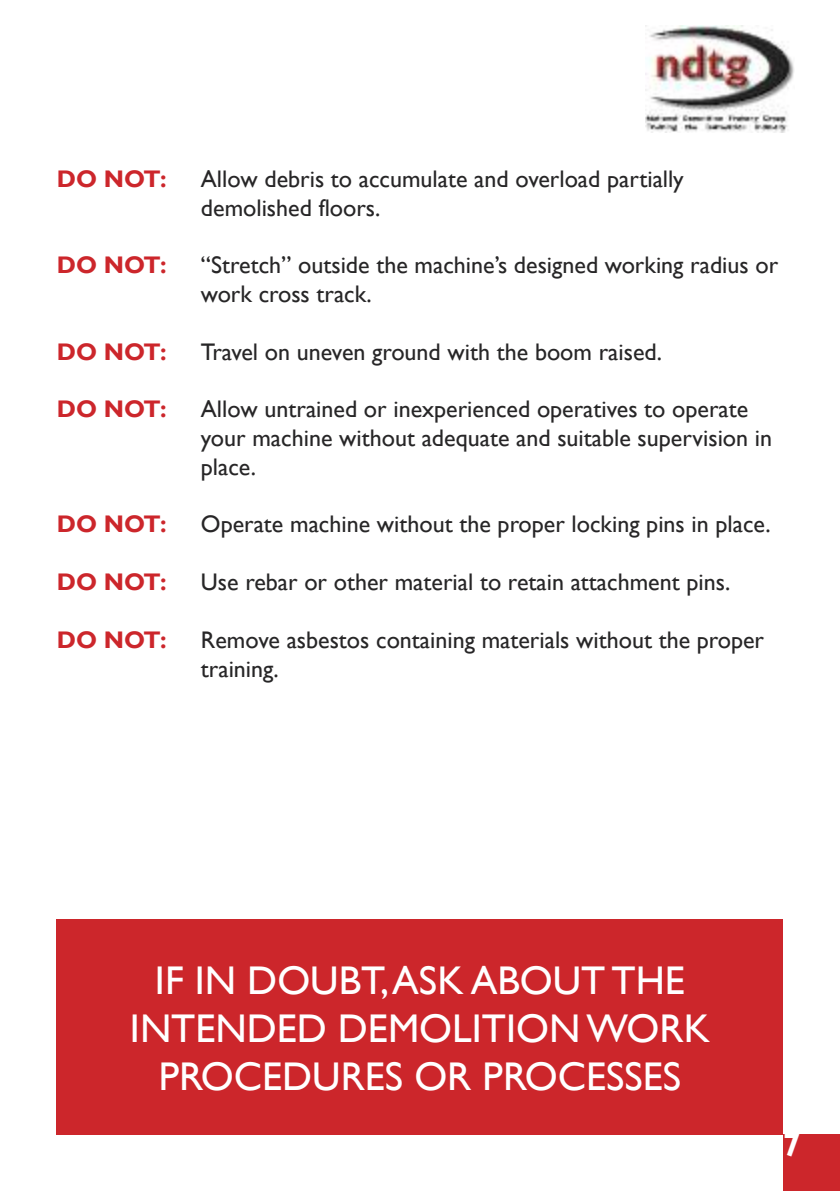
<style>
.page{position:relative;width:840px;height:1191px;background:#fff}
.page>*{position:absolute;margin:0;border:0;box-sizing:border-box;transform-origin:0 0}
.t1{font:40px/48px "Gill Sans";color:#fff;text-align:center}
.t2{font:700 32px "Gill Sans";color:#fff}
.t3{font:24px/28.8px "Gill Sans";color:#272627}
.t4{font:700 24px "Gill Sans";color:#cc262b}
</style>
<div class="page">
<div style="left:57px;top:918px;width:725px;height:216px;background:#cc262b"></div>
<img style="left:645px;top:25px;width:149px;height:108px">
<div style="left:782px;top:1134px;width:57px;height:57px;background:#cc262b"></div>
<p class="t4" style="left:57px;top:164px;width:111px">DO NOT:</p>
<p class="t3" style="left:201px;top:164px;width:484px">Allow debris to accumulate and overload partially demolished floors.</p>
<p class="t4" style="left:57px;top:251px;width:111px">DO NOT:</p>
<p class="t3" style="left:201px;top:250px;width:578px">“Stretch” outside the machine’s designed working radius or work cross track.</p>
<p class="t4" style="left:57px;top:337px;width:111px">DO NOT:</p>
<p class="t3" style="left:201px;top:337px;width:462px">Travel on uneven ground with the boom raised.</p>
<p class="t4" style="left:57px;top:395px;width:111px">DO NOT:</p>
<p class="t3" style="left:201px;top:394px;width:572px">Allow untrained or inexperienced operatives to operate your machine without adequate and suitable supervision in place.</p>
<p class="t4" style="left:57px;top:510px;width:111px">DO NOT:</p>
<p class="t3" style="left:201px;top:510px;width:571px">Operate machine without the proper locking pins in place.</p>
<p class="t4" style="left:57px;top:568px;width:111px">DO NOT:</p>
<p class="t3" style="left:201px;top:567px;width:530px">Use rebar or other material to retain attachment pins.</p>
<p class="t4" style="left:57px;top:625px;width:111px">DO NOT:</p>
<p class="t3" style="left:201px;top:625px;width:564px">Remove asbestos containing materials without the proper training.</p>
<h1 class="t1" style="left:130px;top:956px;width:581px">IF IN DOUBT,ASK ABOUT THE<br>INTENDED DEMOLITIONWORK<br>PROCEDURES OR PROCESSES</h1>
<h2 class="t2" style="left:782px;top:1126px;width:19px">7</h2>
</div>
